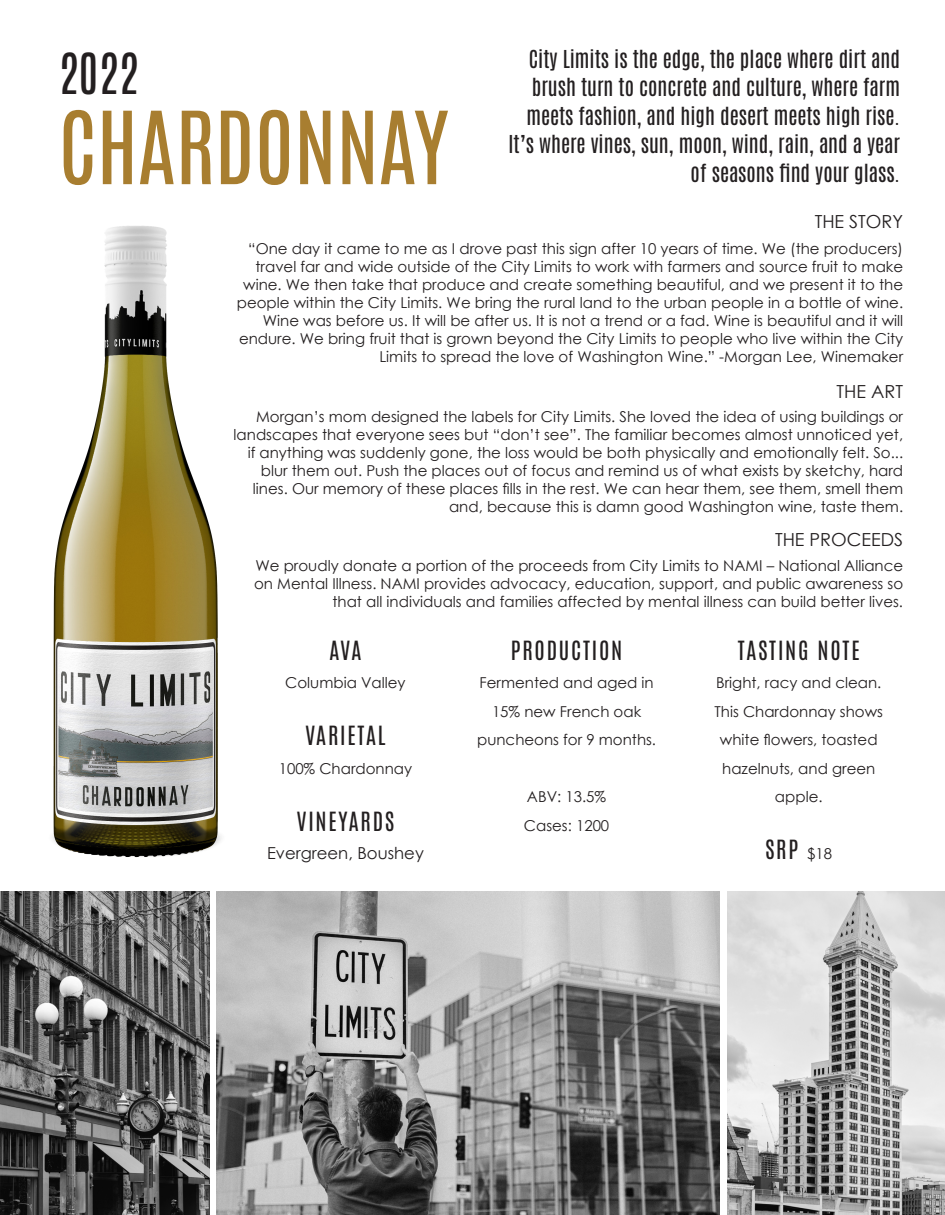
<style>
.page{position:relative;width:945px;height:1215px;background:#fff}
.page>*{position:absolute;margin:0;border:0;box-sizing:border-box;transform-origin:0 0}
.t1{font:85.5px "Antonio";color:#a87e30}
.t2{font:48px "Antonio";color:#231f20}
.t3{font:22.5px "Antonio";letter-spacing:.08em;color:#231f20}
.t4{font:21px/28.5px "Antonio";color:#231f20;text-align:right}
.t5{font:18px "Century Gothic";color:#231f20}
.t6{font:16.5px "Century Gothic";color:#231f20}
.t7{font:15px/18px "Century Gothic";color:#231f20;text-align:right}
.s1{font-family:"Century Gothic";font-size:15px}
</style>
<div class="page">
<img style="left:0;top:891px;width:209px;height:324px">
<img style="left:52px;top:226px;width:169px;height:632px">
<img style="left:216px;top:891px;width:504px;height:324px">
<img style="left:727px;top:891px;width:218px;height:324px">
<p class="t2" style="left:58px;top:40px;width:82px">2022</p>
<p class="t1" style="left:58px;top:87px;width:392px">CHARDONNAY</p>
<p class="t4" style="left:509px;top:45px;width:393px">City Limits is the edge, the place where dirt and brush turn to concrete and culture, where farm meets fashion, and high desert meets high rise.<br>It’s where vines, sun, moon, wind, rain, and a year of seasons find your glass.</p>
<p class="t5" style="left:815px;top:209px;width:90px">THE STORY</p>
<p class="t7" style="left:237px;top:240px;width:668px">“One day it came to me as I drove past this sign after 10 years of time. We (the producers) travel far and wide outside of the City Limits to work with farmers and source fruit to make wine. We then take that produce and create something beautiful, and we present it to the people within the City Limits. We bring the rural land to the urban people in a bottle of wine.<br>Wine was before us. It will be after us. It is not a trend or a fad. Wine is beautiful and it will</p>
<p class="t7" style="left:239px;top:330px;width:666px">endure. We bring fruit that is grown beyond the City Limits to people who live within the City<br>Limits to spread the love of Washington Wine.” -Morgan Lee, Winemaker</p>
<p class="t5" style="left:837px;top:379px;width:68px">THE ART</p>
<p class="t7" style="left:234px;top:408px;width:671px">Morgan’s mom designed the labels for City Limits. She loved the idea of using buildings or landscapes that everyone sees but “don’t see”. The familiar becomes almost unnoticed yet, if anything was suddenly gone, the loss would be both physically and emotionally felt. So... blur them out. Push the places out of focus and remind us of what exists by sketchy, hard lines. Our memory of these places fills in the rest. We can hear them, see them, smell them and, because this is damn good Washington wine, taste them.</p>
<p class="t5" style="left:775px;top:527px;width:130px">THE PROCEEDS</p>
<p class="t7" style="left:254px;top:556px;width:651px">We proudly donate a portion of the proceeds from City Limits to NAMI – National Alliance on Mental Illness. NAMI provides advocacy, education, support, and public awareness so that all individuals and families affected by mental illness can build better lives.</p>
<p class="t3" style="left:329px;top:634px;width:34px">AVA</p>
<p class="t7" style="left:285px;top:674px;width:122px">Columbia Valley</p>
<p class="t3" style="left:305px;top:720px;width:82px">VARIETAL</p>
<p class="t7" style="left:279px;top:759px;width:135px">100% Chardonnay</p>
<p class="t3" style="left:297px;top:805px;width:99px">VINEYARDS</p>
<p class="t6" style="left:267px;top:842px;width:158px">Evergreen, Boushey</p>
<p class="t3" style="left:511px;top:634px;width:113px">PRODUCTION</p>
<p class="t7" style="left:479px;top:668px;width:176px;line-height:28.5px;text-align:center">Fermented and aged in<br>15% new French oak</p>
<p class="t7" style="left:477px;top:731px;width:180px">puncheons for 9 months.</p>
<p class="t7" style="left:527px;top:788px;width:81px">ABV: 13.5%</p>
<p class="t7" style="left:524px;top:816px;width:87px">Cases: 1200</p>
<p class="t3" style="left:738px;top:634px;width:123px">TASTING NOTE</p>
<p class="t7" style="left:715px;top:668px;width:170px;line-height:28.5px;text-align:center">Bright, racy and clean.<br>This Chardonnay shows white flowers, toasted hazelnuts, and green apple.</p>
<p class="t3" style="left:765px;top:834px;width:68px">SRP <span class="s1">$18</span></p>
</div>
